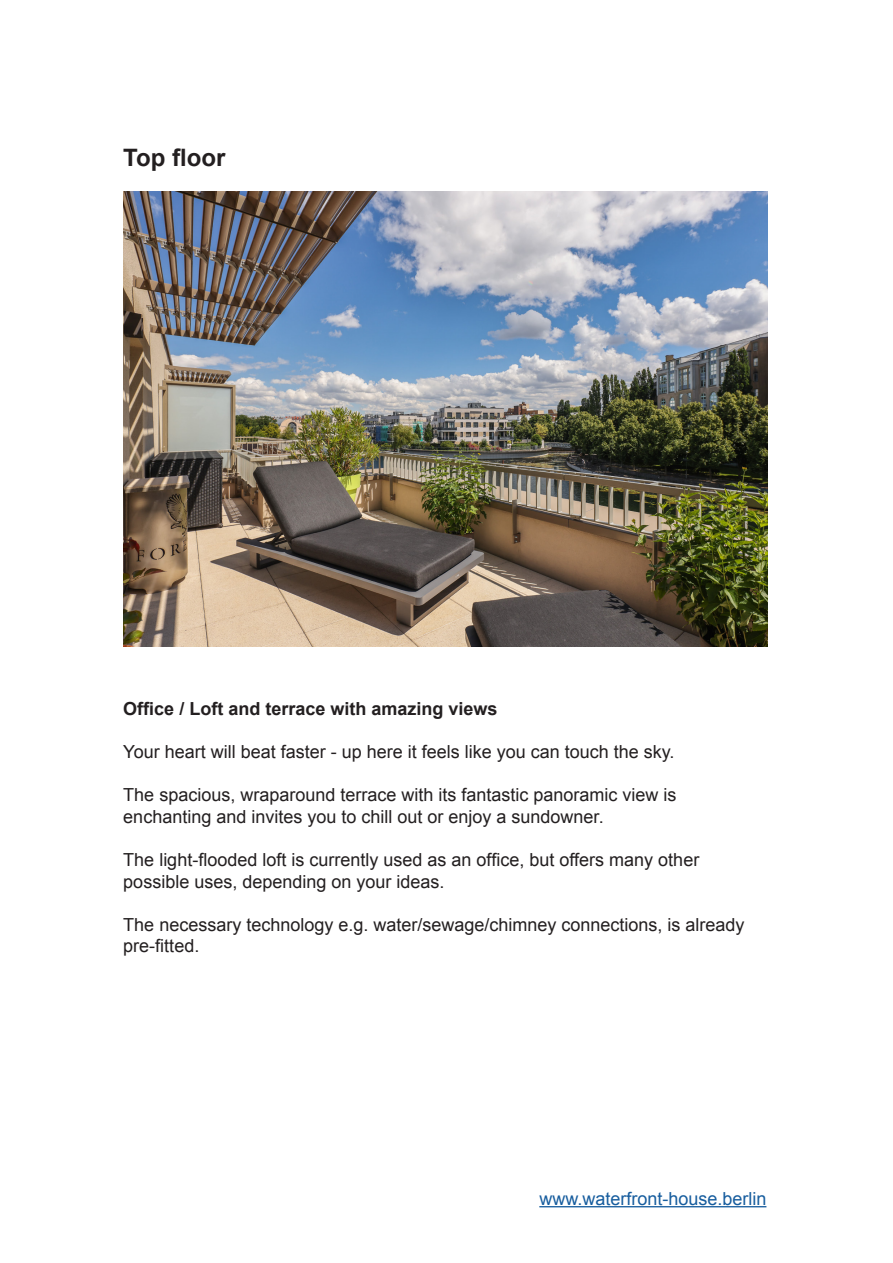
<style>
.page{position:relative;width:893px;height:1263px;background:#fff}
.page>*{position:absolute;margin:0;border:0;box-sizing:border-box;transform-origin:0 0}
.t1{font:700 24px "Arial";color:#231f20}
.t2{font:18px/21.6px "Arial";color:#231f20}
.t3{font:700 18px "Arial";color:#231f20}
.t4{font:18px "Arial";color:#175d9e}
</style>
<div class="page">
<img style="left:123px;top:191px;width:644px;height:455px">
<hr style="left:539px;top:1206px;width:227px;height:1px;background:#175d9e">
<h1 class="t1" style="left:123px;top:142px;width:104px">Top floor</h1>
<p class="t3" style="left:123px;top:696px;width:376px">Office / Loft and terrace with amazing views</p>
<p class="t2" style="left:123px;top:741px;width:553px">Your heart will beat faster - up here it feels like you can touch the sky.</p>
<p class="t2" style="left:123px;top:784px;width:555px">The spacious, wraparound terrace with its fantastic panoramic view is enchanting and invites you to chill out or enjoy a sundowner.</p>
<p class="t2" style="left:123px;top:849px;width:577px">The light-flooded loft is currently used as an office, but offers many other possible uses, depending on your ideas.</p>
<p class="t2" style="left:123px;top:914px;width:623px">The necessary technology e.g. water/sewage/chimney connections, is already pre-fitted.</p>
<p class="t4" style="left:539px;top:1187px;width:229px">www.waterfront-house.berlin</p>
</div>
